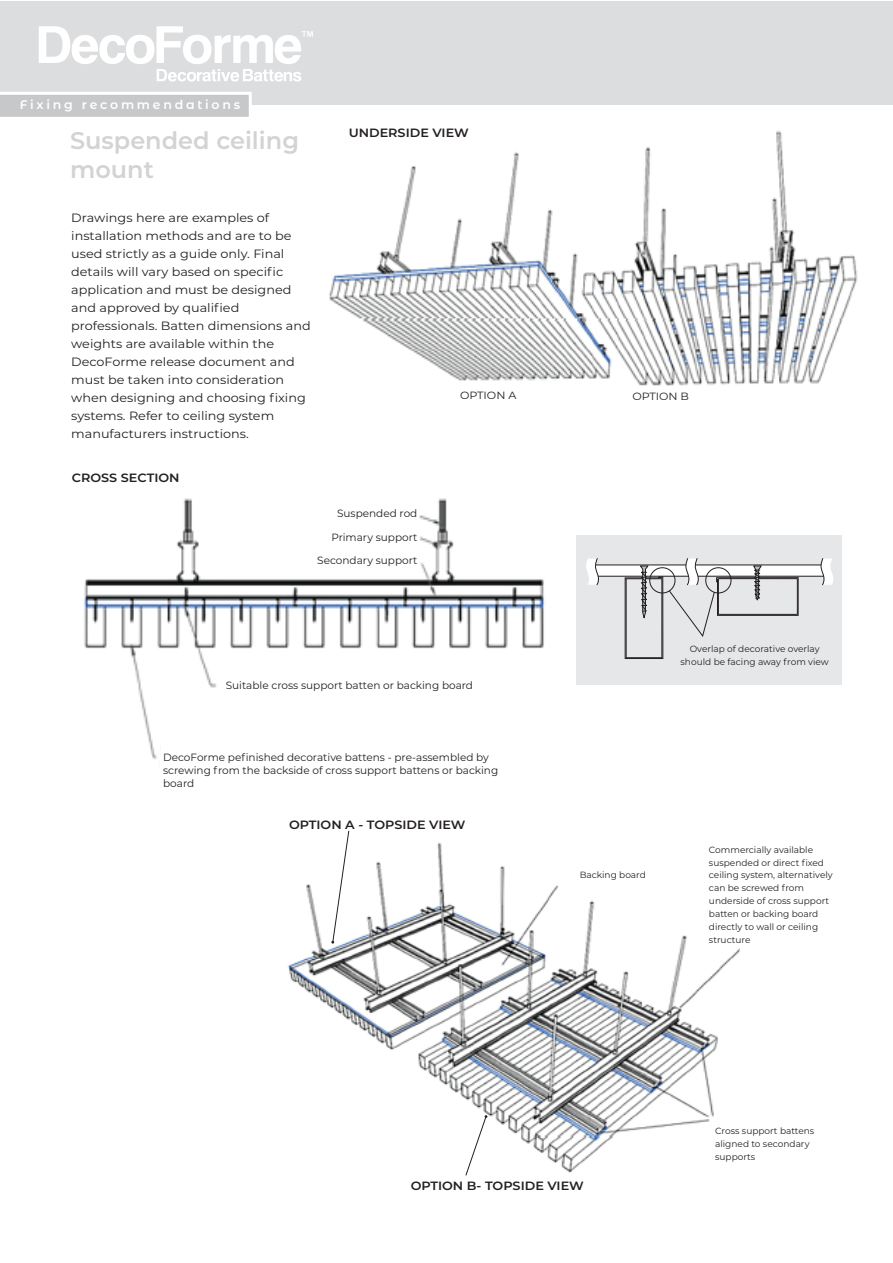
<style>
.page{position:relative;width:893px;height:1263px;background:#fff}
.page>*{position:absolute;margin:0;border:0;box-sizing:border-box;transform-origin:0 0}
.t1{font:600 24px/28.8px "Montserrat";color:#d1d3d4}
.t2{font:600 12.45px "Montserrat Alternates";letter-spacing:.22em;color:#fff}
.t3{font:12px/18px "Montserrat";color:#231f20;scale:1.07 1}
.t4{font:600 12px "Montserrat";color:#231f20;scale:1.07 1}
.t5{font:10.5px/12.9px "Montserrat";color:#231f20}
.t6{font:10.5px "Montserrat";color:#231f20;scale:1.07 1}
.t7{font:9px/12.9px "Montserrat";color:#231f20}
</style>
<div class="page">
<img style="left:288px;top:843px;width:452px;height:330px">
<img style="left:329px;top:131px;width:529px;height:255px">
<img style="left:84px;top:498px;width:499px;height:261px">
<div style="left:576px;top:536px;width:266px;height:149px;background:#e6e7e8"></div>
<div style="left:592px;top:565px;width:237px;height:11px;background:#fff"></div>
<svg style="left:625px;top:566px;width:38px;height:93px"></svg>
<div style="left:650px;top:568px;width:25px;height:25px;border:1px solid #231f20;border-radius:50%"></div>
<svg style="left:669px;top:558px;width:129px;height:78px"></svg>
<svg style="left:586px;top:558px;width:13px;height:27px"></svg>
<svg style="left:820px;top:558px;width:13px;height:27px"></svg>
<svg style="left:331px;top:830px;width:18px;height:114px"></svg>
<svg style="left:465px;top:1115px;width:23px;height:61px"></svg>
<div style="left:0;top:1px;width:893px;height:103px;background:#dcddde"></div>
<svg style="left:39px;top:26px;width:274px;height:56px"></svg>
<svg style="left:0;top:92px;width:252px;height:25px;background:#cecfd0"></svg>
<p class="t2" style="left:20px;top:96px;width:222px">Fixing recommendations</p>
<h1 class="t1" style="left:70px;top:125px;width:230px">Suspended ceiling mount</h1>
<p class="t3" style="left:71px;top:208px;width:225px">Drawings here are examples of installation methods and are to be used strictly as a guide only. Final details will vary based on specific application and must be designed and approved by qualified professionals. Batten dimensions and weights are available within the DecoForme release document and must be taken into consideration when designing and choosing fixing systems. Refer to ceiling system manufacturers instructions.</p>
<p class="t4" style="left:349px;top:124px;width:114px">UNDERSIDE VIEW</p>
<p class="t6" style="left:460px;top:388px;width:54px">OPTION A</p>
<p class="t4" style="left:72px;top:469px;width:102px">CROSS SECTION</p>
<p class="t5" style="left:337px;top:506px;width:82px">Suspended rod</p>
<p class="t5" style="left:331px;top:530px;width:88px">Primary support</p>
<p class="t5" style="left:317px;top:554px;width:102px">Secondary support</p>
<p class="t5" style="left:226px;top:679px;width:249px">Suitable cross support batten or backing board</p>
<p class="t5" style="left:163px;top:750px;width:337px">DecoForme pefinished decorative battens - pre-assembled by screwing from the backside of cross support battens or backing board</p>
<p class="t4" style="left:289px;top:816px;width:166px">OPTION A - TOPSIDE VIEW</p>
<p class="t6" style="left:632px;top:389px;width:55px">OPTION B</p>
<p class="t7" style="left:681px;top:642px;width:150px;text-align:center">Overlap of decorative overlay should be facing away from view</p>
<p class="t7" style="left:580px;top:868px;width:68px">Backing board</p>
<p class="t7" style="left:709px;top:843px;width:125px">Commercially available suspended or direct fixed ceiling system, alternatively can be screwed from underside of cross support batten or backing board directly to wall or ceiling structure</p>
<p class="t7" style="left:715px;top:1124px;width:101px">Cross support battens aligned to secondary supports</p>
<p class="t4" style="left:411px;top:1177px;width:163px">OPTION B- TOPSIDE VIEW</p>
</div>
